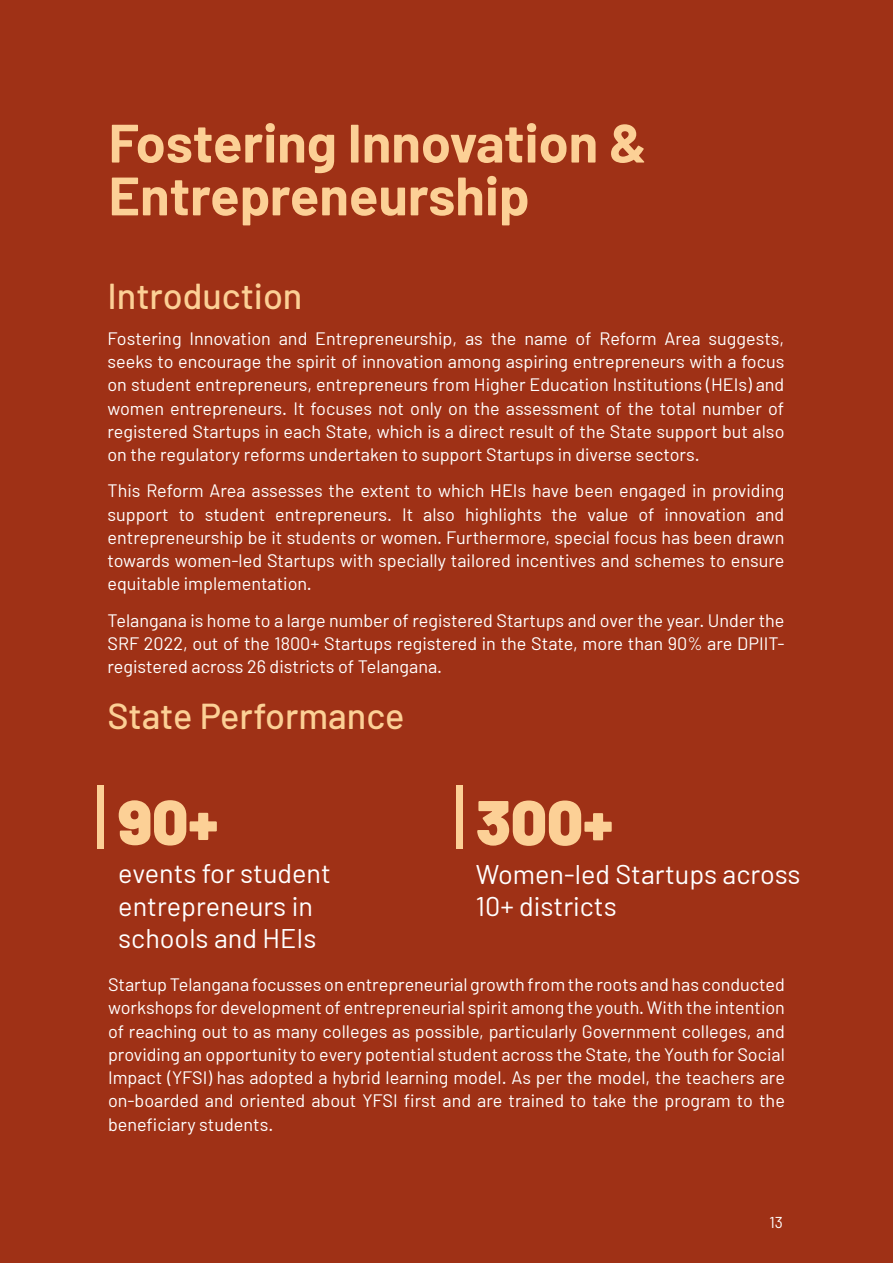
<style>
.page{position:relative;width:893px;height:1263px;background:#9f3116}
.page>*{position:absolute;margin:0;border:0;box-sizing:border-box;transform-origin:0 0}
.t1{font:900 63px "Barlow";color:#fcd096}
.t2{font:700 54px/52.8px "Barlow";color:#fcd096}
.t3{font:500 36px "Barlow";color:#fcd096}
.t4{font:27px/32.4px "Barlow";color:#fff}
.t5{font:18px/23.2px "Barlow";color:#fff;text-align:justify}
.t6{font:15.75px "Barlow";color:#fff}
</style>
<div class="page">
<div style="left:97px;top:785px;width:7px;height:64px;background:#fcd096"></div>
<div style="left:457px;top:785px;width:6px;height:64px;background:#fcd096"></div>
<h2 class="t2" style="left:109px;top:116px;width:540px">Fostering Innovation &amp;<br>Entrepreneurship</h2>
<h3 class="t3" style="left:107px;top:273px;width:197px">Introduction</h3>
<p class="t5" style="left:107px;top:326px;width:678px">Fostering Innovation and Entrepreneurship, as the name of Reform Area suggests, seeks to encourage the spirit of innovation among aspiring entrepreneurs with a focus on student entrepreneurs, entrepreneurs from Higher Education Institutions (HEIs) and women entrepreneurs. It focuses not only on the assessment of the total number of registered Startups in each State, which is a direct result of the State support but also on the regulatory reforms undertaken to support Startups in diverse sectors.</p>
<p class="t5" style="left:107px;top:479px;width:678px">This Reform Area assesses the extent to which HEIs have been engaged in providing support to student entrepreneurs. It also highlights the value of innovation and entrepreneurship be it students or women. Furthermore, special focus has been drawn towards women-led Startups with specially tailored incentives and schemes to ensure equitable implementation.</p>
<p class="t5" style="left:107px;top:608px;width:678px">Telangana is home to a large number of registered Startups and over the year. Under the SRF 2022, out of the 1800+ Startups registered in the State, more than 90% are DPIIT&shy;registered across 26 districts of Telangana.</p>
<h3 class="t3" style="left:107px;top:694px;width:298px">State Performance</h3>
<h1 class="t1" style="left:118px;top:783px;width:101px">90+</h1>
<h3 class="t4" style="left:118px;top:857px;width:214px">events for student entrepreneurs in schools and HEIs</h3>
<h1 class="t1" style="left:476px;top:783px;width:139px">300+</h1>
<h3 class="t4" style="left:476px;top:857px;width:326px">Women-led Startups across<br>10+ districts</h3>
<p class="t5" style="left:108px;top:972px;width:678px">Startup Telangana focusses on entrepreneurial growth from the roots and has conducted workshops for development of entrepreneurial spirit among the youth. With the intention of reaching out to as many colleges as possible, particularly Government colleges, and providing an opportunity to every potential student across the State, the Youth for Social Impact (YFSI) has adopted a hybrid learning model. As per the model, the teachers are on-boarded and oriented about YFSI first and are trained to take the program to the beneficiary students.</p>
<p class="t6" style="left:769px;top:1212px;width:15px">13</p>
</div>
